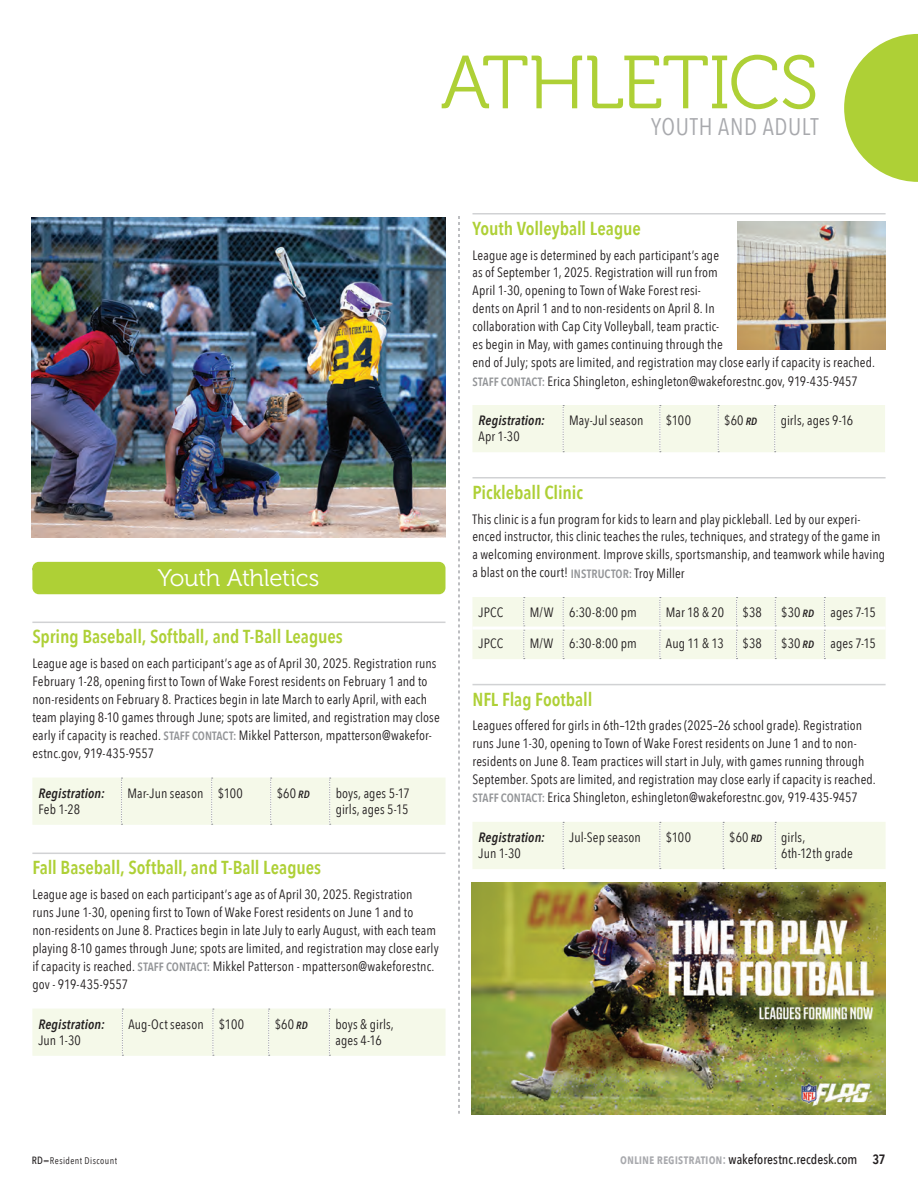
<style>
.page{position:relative;width:918px;height:1188px;background:#fff}
.page>*{position:absolute;margin:0;border:0;box-sizing:border-box;transform-origin:0 0}
.t1{font:75px "Museo 300";letter-spacing:-.015em;color:#aed036}
.t2{font:24px "Museo 300";letter-spacing:-.015em;color:#fff}
.t3{font:24px "Avenir Next Condensed";letter-spacing:.02em;color:#a8a9ad}
.t4{font:600 18.75px "Avenir Next Condensed";letter-spacing:-.005em;color:#aed036}
.t5{font:13.5px/18px "Avenir Next Condensed";letter-spacing:.01em;color:#231f20}
.t6{font:italic 600 13.5px "Avenir Next Condensed";letter-spacing:.01em;color:#231f20}
.t7{font:500 13.5px "Avenir Next Condensed";letter-spacing:.005em;color:#231f20}
.t8{font:9.6px "Avenir Next Condensed";letter-spacing:.045em;color:#231f20}
.s1{font-weight:600;font-size:12px;color:#939598}
.s2{font-weight:600;font-style:italic;font-size:10.5px}
.s3{font-weight:500;font-size:10.5px}
.s4{font-weight:600;color:#a8a9ad}
.s5{font-weight:600}
</style>
<div class="page">
<svg style="left:844px;top:34px;width:74px;height:148px"></svg>
<hr style="left:32px;top:622px;width:413px;height:1px;background:#d1d2d4">
<hr style="left:32px;top:853px;width:413px;height:1px;background:#d1d2d4">
<div style="left:32px;top:778px;width:414px;height:47px;background:#f5f9e9"></div>
<div style="left:32px;top:1009px;width:414px;height:47px;background:#f5f9e9"></div>
<hr style="left:472px;top:213px;width:414px;height:1px;background:#d1d2d4">
<hr style="left:472px;top:477px;width:414px;height:1px;background:#d1d2d4">
<hr style="left:472px;top:684px;width:414px;height:1px;background:#d1d2d4">
<div style="left:472px;top:405px;width:413px;height:47px;background:#f5f9e9"></div>
<div style="left:472px;top:597px;width:414px;height:62px;background:#f5f9e9"></div>
<hr style="left:473px;top:627px;width:51px;height:3px;background:#fff">
<hr style="left:524px;top:627px;width:39px;height:3px;background:#fff">
<hr style="left:563px;top:627px;width:97px;height:3px;background:#fff">
<hr style="left:660px;top:627px;width:77px;height:3px;background:#fff">
<hr style="left:737px;top:627px;width:38px;height:3px;background:#fff">
<hr style="left:775px;top:627px;width:49px;height:3px;background:#fff">
<hr style="left:824px;top:627px;width:62px;height:3px;background:#fff">
<div style="left:472px;top:822px;width:414px;height:47px;background:#f5f9e9"></div>
<div style="left:32px;top:562px;width:413px;height:32px;background:#aed036;border-radius:6px"></div>
<img style="left:737px;top:221px;width:148px;height:129px">
<svg style="left:458px;top:216px;width:2px;height:898px"></svg>
<img style="left:32px;top:217px;width:414px;height:321px">
<img style="left:472px;top:882px;width:414px;height:233px">
<h1 class="t1" style="left:441px;top:42px;width:379px">ATHLETICS</h1>
<h2 class="t3" style="left:651px;top:106px;width:169px">YOUTH AND ADULT</h2>
<h2 class="t2" style="left:158px;top:565px;width:163px">Youth Athletics</h2>
<h3 class="t4" style="left:32px;top:621px;width:312px">Spring Baseball, Softball, and T-Ball Leagues</h3>
<p class="t5" style="left:32px;top:654px;width:409px">League age is based on each participant’s age as of April 30, 2025. Registration runs February 1-28, opening first to Town of Wake Forest residents on February 1 and to non-residents on February 8. Practices begin in late March to early April, with each team playing 8-10 games through June; spots are limited, and registration may close early if capacity is reached. <span class="s1">STAFF CONTACT:</span> Mikkel Patterson, mpatterson@wakefor&shy;estnc.gov, 919-435-9557</p>
<p class="t6" style="left:38px;top:785px;width:68px">Registration:</p>
<p class="t5" style="left:38px;top:800px;width:43px">Feb 1-28</p>
<p class="t5" style="left:128px;top:783px;width:117px">Mar-Jun season $100</p>
<p class="t5" style="left:277px;top:783px;width:34px">$60 <span class="s2">RD</span></p>
<p class="t5" style="left:336px;top:784px;width:76px;line-height:16.2px">boys, ages 5-17 girls, ages 5-15</p>
<h3 class="t4" style="left:32px;top:852px;width:290px">Fall Baseball, Softball, and T-Ball Leagues</h3>
<p class="t5" style="left:32px;top:885px;width:408px">League age is based on each participant’s age as of April 30, 2025. Registration<br>runs June 1-30, opening first to Town of Wake Forest residents on June 1 and to non-residents on June 8. Practices begin in late July to early August, with each team playing 8-10 games through June; spots are limited, and registration may close early if capacity is reached. <span class="s1">STAFF CONTACT:</span> Mikkel Patterson - mpatterson@wakeforestnc. gov - 919-435-9557</p>
<p class="t6" style="left:38px;top:1016px;width:68px">Registration:</p>
<p class="t5" style="left:38px;top:1031px;width:44px">Jun 1-30</p>
<p class="t5" style="left:128px;top:1014px;width:117px">Aug-Oct season $100</p>
<p class="t5" style="left:275px;top:1014px;width:34px">$60 <span class="s2">RD</span></p>
<p class="t5" style="left:335px;top:1015px;width:60px;line-height:16.2px">boys &amp; girls, ages 4-16</p>
<h3 class="t4" style="left:472px;top:212px;width:170px">Youth Volleyball League</h3>
<p class="t5" style="left:472px;top:245px;width:404px">League age is determined by each participant’s age<br>as of September 1, 2025. Registration will run from<br>April 1-30, opening to Town of Wake Forest resi-<br>dents on April 1 and to non-residents on April 8. In<br>collaboration with Cap City Volleyball, team practic-<br>es begin in May, with games continuing through the<br>end of July; spots are limited, and registration may close early if capacity is reached.<br><span class="s1">STAFF CONTACT:</span> Erica Shingleton, eshingleton@wakeforestnc.gov, 919-435-9457</p>
<p class="t6" style="left:479px;top:412px;width:68px">Registration:</p>
<p class="t5" style="left:479px;top:427px;width:43px">Apr 1-30</p>
<p class="t5" style="left:569px;top:411px;width:76px">May-Jul season</p>
<p class="t5" style="left:666px;top:411px;width:27px">$100</p>
<p class="t5" style="left:724px;top:411px;width:34px">$60 <span class="s2">RD</span></p>
<p class="t5" style="left:781px;top:411px;width:74px">girls, ages 9-16</p>
<h3 class="t4" style="left:472px;top:476px;width:112px">Pickleball Clinic</h3>
<p class="t5" style="left:472px;top:509px;width:414px">This clinic is a fun program for kids to learn and play pickleball. Led by our experi&shy;enced instructor, this clinic teaches the rules, techniques, and strategy of the game in a welcoming environment. Improve skills, sportsmanship, and teamwork while having a blast on the court! <span class="s1">INSTRUCTOR:</span> Troy Miller</p>
<p class="t5" style="left:479px;top:603px;width:26px">JPCC</p>
<p class="t5" style="left:530px;top:603px;width:109px">M/W 6:30-8:00 pm</p>
<p class="t5" style="left:666px;top:603px;width:60px">Mar 18 &amp; 20</p>
<p class="t5" style="left:743px;top:603px;width:21px">$38</p>
<p class="t5" style="left:781px;top:603px;width:96px">$30 <span class="s2">RD</span> ages 7-15</p>
<p class="t5" style="left:479px;top:634px;width:26px">JPCC</p>
<p class="t5" style="left:530px;top:634px;width:109px">M/W 6:30-8:00 pm</p>
<p class="t5" style="left:666px;top:634px;width:59px">Aug 11 &amp; 13</p>
<p class="t5" style="left:743px;top:634px;width:21px">$38</p>
<p class="t5" style="left:781px;top:634px;width:96px">$30 <span class="s2">RD</span> ages 7-15</p>
<h3 class="t4" style="left:472px;top:683px;width:121px">NFL Flag Football</h3>
<p class="t5" style="left:472px;top:716px;width:405px">Leagues offered for girls in 6th–12th grades (2025–26 school grade). Registration runs June 1-30, opening to Town of Wake Forest residents on June 1 and to non&shy;residents on June 8. Team practices will start in July, with games running through September. Spots are limited, and registration may close early if capacity is reached.<br><span class="s1">STAFF CONTACT:</span> Erica Shingleton, eshingleton@wakeforestnc.gov, 919-435-9457</p>
<p class="t6" style="left:479px;top:829px;width:68px">Registration:</p>
<p class="t5" style="left:479px;top:844px;width:44px">Jun 1-30</p>
<p class="t5" style="left:569px;top:828px;width:73px">Jul-Sep season</p>
<p class="t5" style="left:666px;top:828px;width:27px">$100</p>
<p class="t5" style="left:729px;top:828px;width:34px">$60 <span class="s2">RD</span></p>
<p class="t5" style="left:781px;top:829px;width:73px;line-height:16.2px">girls,<br>6th-12th grade</p>
<p class="t8" style="left:32px;top:1152px;width:87px"><span class="s3">RD</span>=Resident Discount</p>
<p class="t7" style="left:620px;top:1151px;width:267px"><span class="s4">online registration:</span> wakeforestnc.recdesk.com <span class="s5">37</span></p>
</div>
